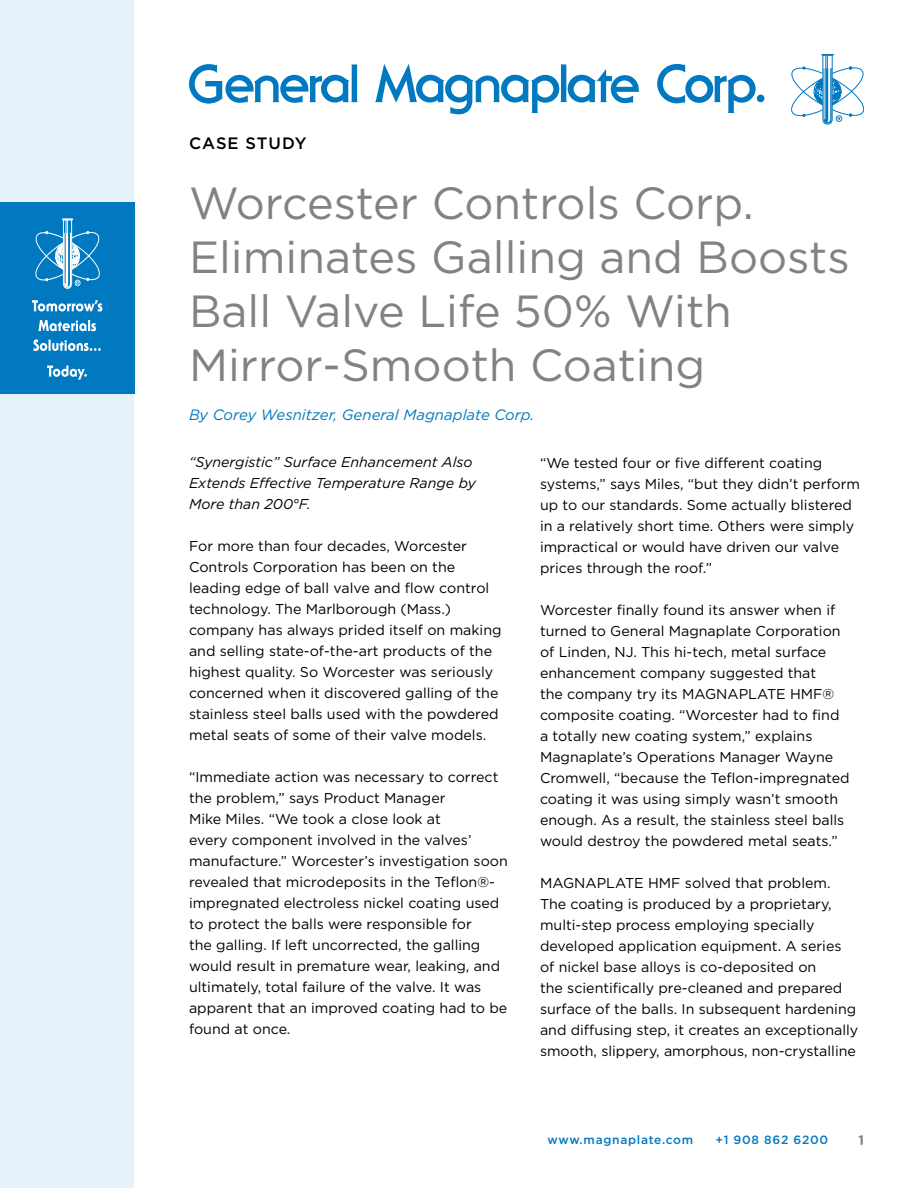
<style>
.page{position:relative;width:918px;height:1188px;background:#fff}
.page>*{position:absolute;margin:0;border:0;box-sizing:border-box;transform-origin:0 0}
.t1{font:45px/54px "Gotham";color:#808285}
.t2{font:500 16.5px "Gotham";letter-spacing:.06em;color:#000}
.t3{font:italic 15px "Gotham";color:#0079c1}
.t4{font:14.25px/21px "Gotham";color:#000}
.t5{font:italic 14.25px/21px "Gotham";color:#000}
.t6{font:500 13.5px "Gotham";color:#808285}
.t7{font:500 12px "Gotham";letter-spacing:.06em;color:#0079c1}
.t8{font:500 12px "Gotham";color:#808285}
</style>
<div class="page">
<div style="left:0;top:0;width:134px;height:1188px;background:#e6f2f9"></div>
<div style="left:0;top:203px;width:135px;height:191px;background:#0079c1"></div>
<svg style="left:32px;top:300px;width:70px;height:12px"></svg>
<svg style="left:38px;top:320px;width:58px;height:11px"></svg>
<svg style="left:34px;top:339px;width:67px;height:12px"></svg>
<svg style="left:47px;top:366px;width:40px;height:14px"></svg>
<svg style="left:36px;top:219px;width:64px;height:70px"></svg>
<svg style="left:375px;top:64px;width:264px;height:51px"></svg>
<svg style="left:189px;top:64px;width:169px;height:40px"></svg>
<svg style="left:657px;top:64px;width:99px;height:49px"></svg>
<div style="left:757px;top:95px;width:7px;height:7px;background:#0079c1;border-radius:50%"></div>
<svg style="left:791px;top:54px;width:73px;height:70px"></svg>
<p class="t2" style="left:189px;top:134px;width:119px">CASE STUDY</p>
<h1 class="t1" style="left:189px;top:176px;width:662px">Worcester Controls Corp.<br>Eliminates Galling and Boosts<br>Ball Valve Life 50% With<br>Mirror-Smooth Coating</h1>
<p class="t3" style="left:189px;top:406px;width:347px">By Corey Wesnitzer, General Magnaplate Corp.</p>
<p class="t5" style="left:189px;top:452px;width:288px">“Synergistic” Surface Enhancement Also<br>Extends Effective Temperature Range by<br>More than 200°F.</p>
<p class="t4" style="left:189px;top:535px;width:314px">For more than four decades, Worcester Controls Corporation has been on the leading edge of ball valve and flow control technology. The Marlborough (Mass.) company has always prided itself on making and selling state-of-the-art products of the highest quality. So Worcester was seriously concerned when it discovered galling of the stainless steel balls used with the powdered metal seats of some of their valve models.</p>
<p class="t4" style="left:189px;top:766px;width:320px">“Immediate action was necessary to correct the problem,” says Product Manager<br>Mike Miles. “We took a close look at<br>every component involved in the valves’ manufacture.” Worcester’s investigation soon revealed that microdeposits in the Teflon®- impregnated electroless nickel coating used to protect the balls were responsible for<br>the galling. If left uncorrected, the galling would result in premature wear, leaking, and ultimately, total failure of the valve. It was apparent that an improved coating had to be found at once.</p>
<p class="t4" style="left:540px;top:452px;width:322px">“We tested four or five different coating systems,” says Miles, “but they didn’t perform up to our standards. Some actually blistered in a relatively short time. Others were simply impractical or would have driven our valve prices through the roof.”</p>
<p class="t4" style="left:540px;top:599px;width:311px">Worcester finally found its answer when if turned to General Magnaplate Corporation of Linden, NJ. This hi-tech, metal surface enhancement company suggested that<br>the company try its MAGNAPLATE HMF® composite coating. “Worcester had to find a totally new coating system,” explains Magnaplate’s Operations Manager Wayne Cromwell, “because the Teflon-impregnated coating it was using simply wasn’t smooth enough. As a result, the stainless steel balls would destroy the powdered metal seats.”</p>
<p class="t4" style="left:540px;top:872px;width:320px">MAGNAPLATE HMF solved that problem.<br>The coating is produced by a proprietary, multi-step process employing specially developed application equipment. A series of nickel base alloys is co-deposited on<br>the scientifically pre-cleaned and prepared surface of the balls. In subsequent hardening and diffusing step, it creates an exceptionally smooth, slippery, amorphous, non-crystalline</p>
<p class="t7" style="left:548px;top:1133px;width:147px">www.magnaplate.com</p>
<p class="t7" style="left:715px;top:1133px;width:114px">+1 908 862 6200</p>
<p class="t8" style="left:859px;top:1133px;width:6px">1</p>
<p class="t6" style="left:859px;top:1133px;width:7px">1</p>
</div>
